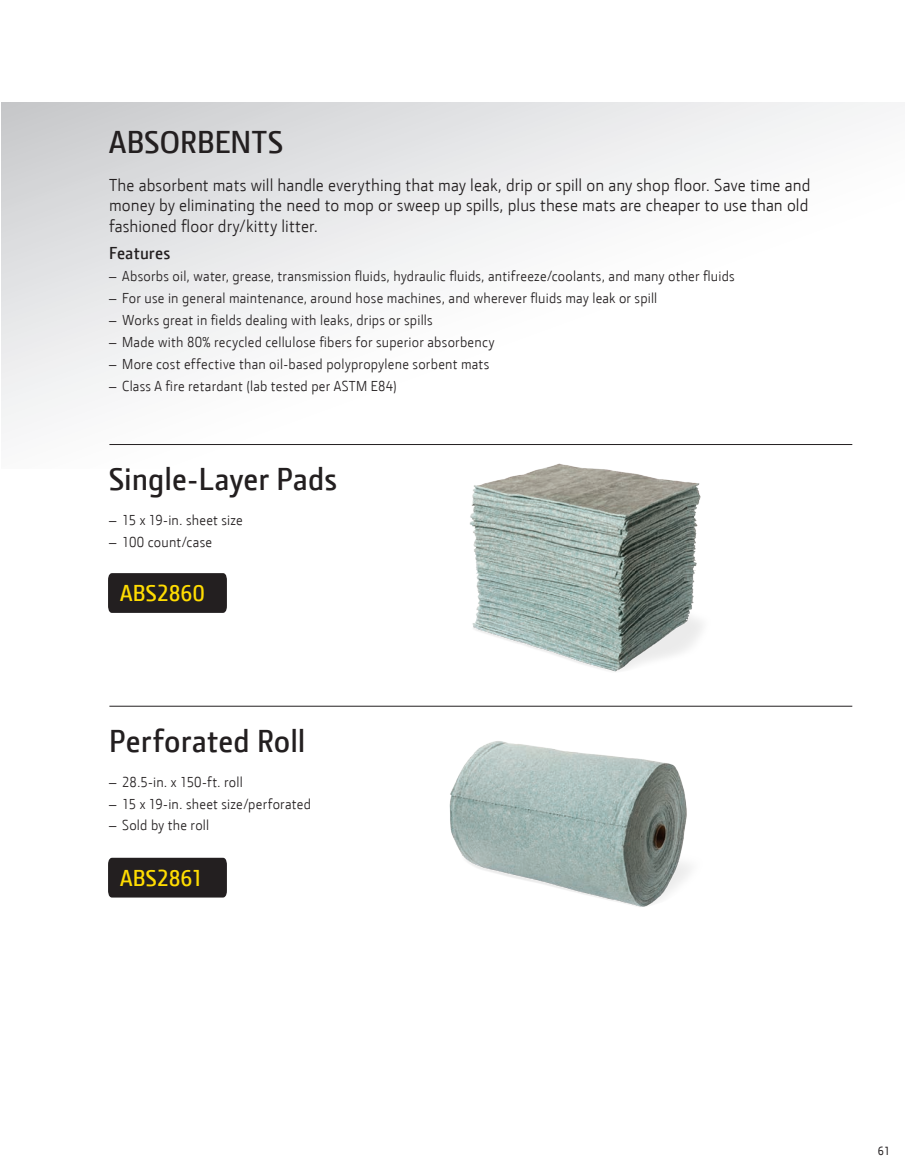
<style>
.page{position:relative;width:905px;height:1175px;background:#fff}
.page>*{position:absolute;margin:0;border:0;box-sizing:border-box;transform-origin:0 0}
.t1{font:600 32.1px "JD Sans";letter-spacing:.005em;color:#231f20}
.t2{font:600 23.4px "JD Sans";letter-spacing:.01em;color:#ffdc01}
.t3{font:17.55px/20.4px "JD Sans";letter-spacing:.005em;color:#231f20;text-align:justify}
.t4{font:600 17.55px "JD Sans";letter-spacing:.01em;color:#231f20}
.t5{font:14.55px "JD Sans";letter-spacing:.015em;color:#231f20}
.t6{font:12px "JD Sans";color:#231f20}
</style>
<div class="page">
<svg style="left:1px;top:102px;width:890px;height:344px"></svg>
<hr style="left:109px;top:444px;width:743px;height:1px;background:#231f20">
<img style="left:469px;top:463px;width:233px;height:209px">
<div style="left:108px;top:573px;width:119px;height:40px;background:#231f20"></div>
<hr style="left:109px;top:705px;width:743px;height:1px;background:#231f20">
<img style="left:449px;top:741px;width:241px;height:166px">
<div style="left:108px;top:857px;width:119px;height:41px;background:#231f20"></div>
<h1 class="t1" style="left:109px;top:121px;width:175px">ABSORBENTS</h1>
<p class="t3" style="left:109px;top:174px;width:702px">The absorbent mats will handle everything that may leak, drip or spill on any shop floor. Save time and money by eliminating the need to mop or sweep up spills, plus these mats are cheaper to use than old fashioned floor dry/kitty litter.</p>
<p class="t4" style="left:109px;top:242px;width:63px">Features</p>
<p class="t5" style="left:109px;top:267px;width:627px">– Absorbs oil, water, grease, transmission fluids, hydraulic fluids, antifreeze/coolants, and many other fluids</p>
<p class="t5" style="left:109px;top:289px;width:549px">– For use in general maintenance, around hose machines, and wherever fluids may leak or spill</p>
<p class="t5" style="left:109px;top:311px;width:325px">– Works great in fields dealing with leaks, drips or spills</p>
<p class="t5" style="left:109px;top:333px;width:387px">– Made with 80% recycled cellulose fibers for superior absorbency</p>
<p class="t5" style="left:109px;top:355px;width:382px">– More cost effective than oil-based polypropylene sorbent mats</p>
<p class="t5" style="left:109px;top:376px;width:289px">– Class A fire retardant (lab tested per ASTM E84)</p>
<h1 class="t1" style="left:109px;top:458px;width:230px">Single-Layer Pads</h1>
<p class="t5" style="left:109px;top:510px;width:135px">– 15 x 19-in. sheet size</p>
<p class="t5" style="left:109px;top:532px;width:105px">– 100 count/case</p>
<h2 class="t2" style="left:120px;top:578px;width:86px">ABS2860</h2>
<h1 class="t1" style="left:109px;top:719px;width:198px">Perforated Roll</h1>
<p class="t5" style="left:109px;top:772px;width:135px">– 28.5-in. x 150-ft. roll</p>
<p class="t5" style="left:109px;top:794px;width:203px">– 15 x 19-in. sheet size/perforated</p>
<p class="t5" style="left:109px;top:816px;width:102px">– Sold by the roll</p>
<h2 class="t2" style="left:120px;top:862px;width:85px">ABS2861</h2>
<p class="t6" style="left:878px;top:1142px;width:14px">61</p>
</div>
